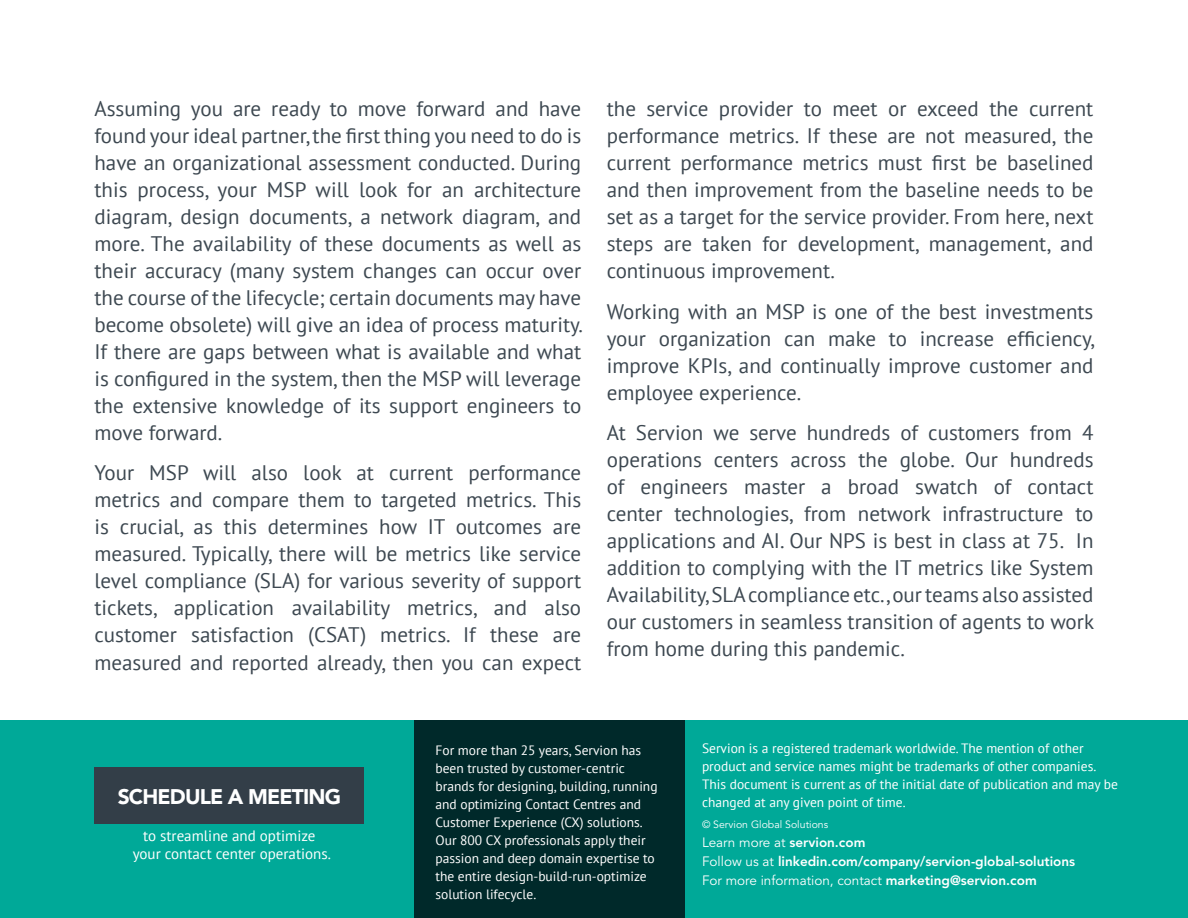
<style>
.page{position:relative;width:1188px;height:918px;background:#fff}
.page>*{position:absolute;margin:0;border:0;box-sizing:border-box;transform-origin:0 0}
.t1{font:21px/27px "PT Sans";color:#3d4851;text-align:justify}
.t2{font:900 21px "Avenir LT Pro";letter-spacing:-.04em;color:#fff}
.t3{font:15px/18px "PT Sans";color:#fff;text-align:center}
.t4{font:13.5px/18px "PT Sans";color:#fff}
.t5{font:800 13.5px/18.8px "Avenir LT Pro";color:#fff}
.t6{font:10.5px "Avenir LT Pro";color:#fff}
.s1{font-weight:400}
</style>
<div class="page">
<div style="left:0;top:720px;width:685px;height:198px;background:#00a998"></div>
<div style="left:685px;top:720px;width:503px;height:198px;background:#00a998"></div>
<div style="left:415px;top:720px;width:270px;height:198px;background:#00292a"></div>
<div style="left:94px;top:768px;width:270px;height:56px;background:#333e48"></div>
<p class="t1" style="left:94px;top:95px;width:490px">Assuming you are ready to move forward and have found your ideal partner, the first thing you need to do is have an organizational assessment conducted. During this process, your MSP will look for an architecture diagram, design documents, a network diagram, and more. The availability of these documents as well as their accuracy (many system changes can occur over the course of the lifecycle; certain documents may have become obsolete) will give an idea of process maturity.<br>If there are gaps between what is available and what is configured in the system, then the MSP will leverage the extensive knowledge of its support engineers to move forward.</p>
<p class="t1" style="left:94px;top:459px;width:488px">Your MSP will also look at current performance metrics and compare them to targeted metrics. This is crucial, as this determines how IT outcomes are measured. Typically, there will be metrics like service level compliance (SLA) for various severity of support tickets, application availability metrics, and also customer satisfaction (CSAT) metrics. If these are measured and reported already, then you can expect</p>
<p class="t1" style="left:607px;top:95px;width:488px">the service provider to meet or exceed the current performance metrics. If these are not measured, the current performance metrics must first be baselined and then improvement from the baseline needs to be set as a target for the service provider. From here, next steps are taken for development, management, and continuous improvement.</p>
<p class="t1" style="left:607px;top:297px;width:490px">Working with an MSP is one of the best investments your organization can make to increase efficiency, improve KPIs, and continually improve customer and employee experience.</p>
<p class="t1" style="left:607px;top:419px;width:489px">At Servion we serve hundreds of customers from 4 operations centers across the globe. Our hundreds of engineers master a broad swatch of contact center technologies, from network infrastructure to applications and AI. Our NPS is best in class at 75. In addition to complying with the IT metrics like System Availability, SLA compliance etc., our teams also assisted our customers in seamless transition of agents to work from home during this pandemic.</p>
<p class="t2" style="left:118px;top:784px;width:225px">SCHEDULE A MEETING</p>
<p class="t3" style="left:133px;top:827px;width:200px">to streamline and optimize your contact center operations.</p>
<p class="t4" style="left:436px;top:741px;width:224px">For more than 25 years, Servion has been trusted by customer-centric brands for designing, building, running and optimizing Contact Centres and Customer Experience (CX) solutions.<br>Our 800 CX professionals apply their passion and deep domain expertise to the entire design-build-run-optimize solution lifecycle.</p>
<p class="t4" style="left:702px;top:739px;width:417px">Servion is a registered trademark worldwide. The mention of other product and service names might be trademarks of other companies.<br>This document is current as of the initial date of publication and may be changed at any given point of time.</p>
<p class="t6" style="left:702px;top:819px;width:128px">© Servion Global Solutions</p>
<p class="t5" style="left:702px;top:833px;width:375px"><span class="s1">Learn more at</span> servion.com<br><span class="s1">Follow us at</span> linkedin.com/company/servion-global-solutions<br><span class="s1">For more information, contact</span> marketing@servion.com</p>
</div>
